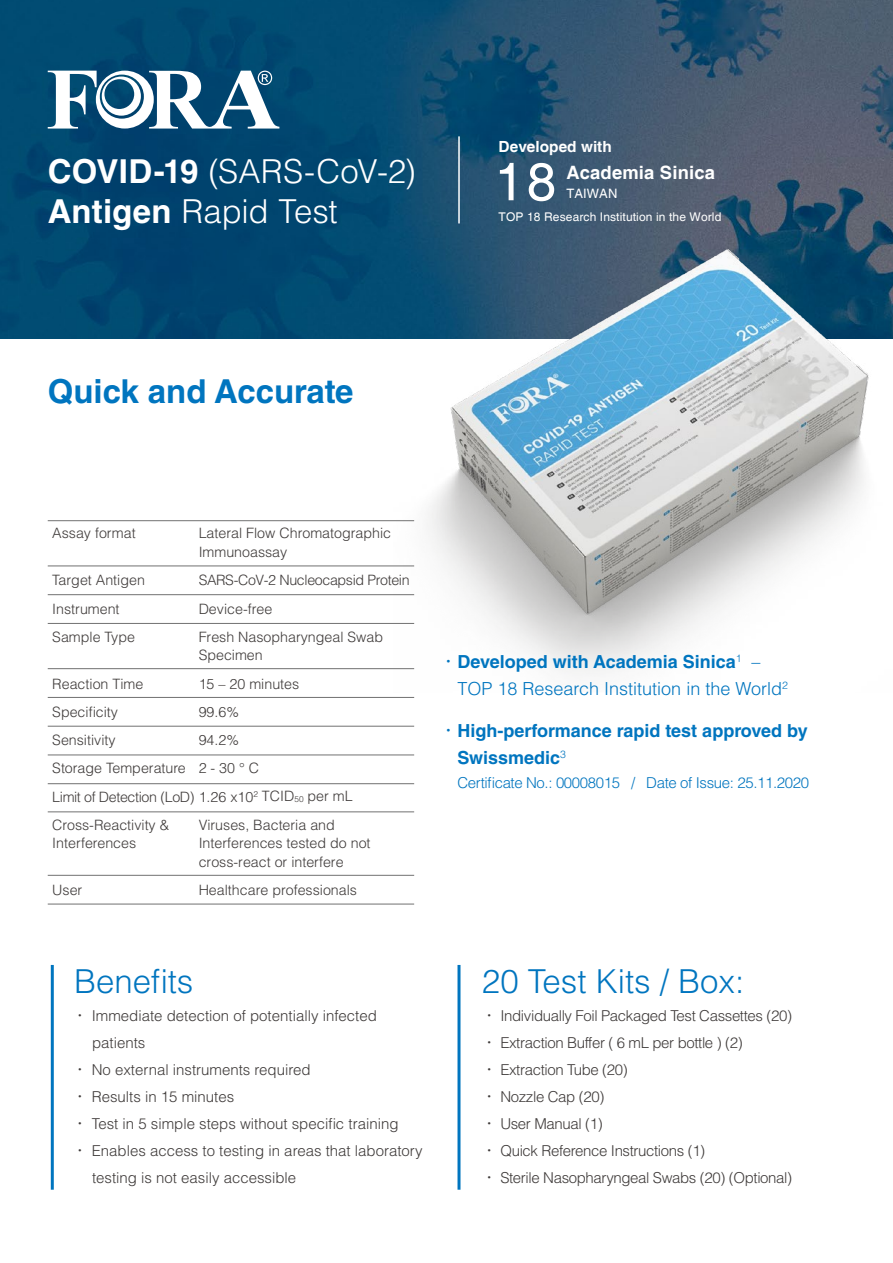
<style>
.page{position:relative;width:893px;height:1263px;background:#fff}
.page>*{position:absolute;margin:0;border:0;box-sizing:border-box;transform-origin:0 0}
.t1{font:53.1px "Helvetica";color:#fff}
.t2{font:300 33px/39.6px "Helvetica LT Std";letter-spacing:-.005em;color:#fff}
.t3{font:300 33px "Helvetica LT Std";color:#0075bf}
.t4{font:700 33px "Helvetica LT Std";color:#0075bf}
.t5{font:700 18.45px "Helvetica";letter-spacing:.01em;color:#fff}
.t6{font:300 18px/27px "Helvetica LT Std";color:#0075bf}
.t7{font:700 18px/27px "Helvetica LT Std";color:#0075bf}
.t8{font:700 15.3px "Helvetica";letter-spacing:.005em;color:#fff}
.t9{font:300 15px "Helvetica LT Std";color:#3e3a39}
.t10{font:300 15px/27px "Helvetica LT Std";letter-spacing:-.025em;color:#3e3a39}
.t11{font:300 15px "Helvetica LT Std";letter-spacing:-.025em;color:#0075bf}
.t12{font:300 14.25px/28.2px "Helvetica LT Std";color:#3e3a39}
.t13{font:13.05px "Helvetica";letter-spacing:.01em;color:#fff}
.t14{font:12px "Helvetica";letter-spacing:.01em;color:#fff}
.s1{font-weight:700}
.s2{font-size:8.25px}
.s3{font-family:"Adobe Ming Std"}
.s4{font-family:"Adobe Ming Std";font-weight:300}
</style>
<div class="page">
<img style="left:0;top:0;width:893px;height:339px">
<svg style="left:48px;top:71px;width:231px;height:58px"></svg>
<hr style="left:458px;top:136px;width:2px;height:87px;background:#fff">
<img style="left:393px;top:230px;width:500px;height:444px">
<hr style="left:48px;top:520px;width:366px;height:1px;background:#717171">
<hr style="left:48px;top:566px;width:366px;height:1px;background:#717171">
<hr style="left:48px;top:623px;width:366px;height:1px;background:#717171">
<hr style="left:48px;top:668px;width:366px;height:1px;background:#717171">
<hr style="left:48px;top:594px;width:366px;height:1px;background:#717171">
<hr style="left:48px;top:697px;width:366px;height:1px;background:#717171">
<hr style="left:48px;top:726px;width:366px;height:1px;background:#717171">
<hr style="left:48px;top:755px;width:366px;height:1px;background:#717171">
<hr style="left:48px;top:783px;width:366px;height:1px;background:#717171">
<hr style="left:48px;top:812px;width:366px;height:1px;background:#717171">
<hr style="left:48px;top:875px;width:366px;height:1px;background:#717171">
<hr style="left:48px;top:904px;width:366px;height:1px;background:#717171">
<hr style="left:457px;top:965px;width:3px;height:225px;background:#0075bf">
<hr style="left:51px;top:965px;width:3px;height:225px;background:#0075bf">
<h2 class="t2" style="left:48px;top:151px;width:370px"><span class="s1">COVID-19</span> (SARS-CoV-2)<br><span class="s1">Antigen</span> Rapid Test</h2>
<p class="t8" style="left:499px;top:137px;width:115px">Developed with</p>
<h1 class="t1" style="left:494px;top:151px;width:63px">18</h1>
<p class="t5" style="left:566px;top:161px;width:150px">Academia Sinica</p>
<p class="t13" style="left:566px;top:186px;width:53px">TAIWAN</p>
<p class="t14" style="left:499px;top:210px;width:224px">TOP 18 Research Institution in the World</p>
<h2 class="t4" style="left:48px;top:371px;width:307px">Quick and Accurate</h2>
<p class="t12" style="left:199px;top:524px;width:194px;line-height:18.8px">Lateral Flow Chromatographic<br>Immunoassay</p>
<p class="t12" style="left:199px;top:566px;width:213px">SARS-CoV-2 Nucleocapsid Protein<br>Device-free<br>Fresh Nasopharyngeal Swab</p>
<p class="t12" style="left:199px;top:641px;width:102px">Specimen<br>15 – 20 minutes<br>99.6%<br>94.2%<br>2 - 30 ° C</p>
<p class="t12" style="left:52px;top:519px;width:85px">Assay format</p>
<p class="t12" style="left:52px;top:566px;width:94px">Target Antigen<br>Instrument<br>Sample Type</p>
<p class="t12" style="left:52px;top:669px;width:302px">Reaction Time<br>Specificity<br>Sensitivity<br>Storage Temperature<br>Limit of Detection (LoD) 1.26 x10<sup>2</sup> TCID<span class="s2">50</span> per mL<br>Cross-Reactivity &amp;</p>
<p class="t12" style="left:52px;top:829px;width:85px">Interferences</p>
<p class="t12" style="left:52px;top:876px;width:32px">User</p>
<p class="t12" style="left:199px;top:815px;width:173px;line-height:18.8px">Viruses, Bacteria and<br>Interferences tested do not cross-react or interfere</p>
<p class="t12" style="left:199px;top:876px;width:160px">Healthcare professionals</p>
<p class="t6" style="left:457px;top:648px;width:332px;text-indent:-18px"><span class="s3">‧</span><span class="s1">Developed with Academia Sinica</span><sup>1</sup> –<br>TOP 18 Research Institution in the World<sup>2</sup></p>
<p class="t7" style="left:457px;top:717px;width:352px;text-indent:-18px"><span class="s4">‧</span>High-performance rapid test approved by<br>Swissmedic<sup>3</sup></p>
<p class="t11" style="left:457px;top:773px;width:353px">Certificate No.: 00008015 / Date of Issue: 25.11.2020</p>
<h2 class="t3" style="left:74px;top:960px;width:121px">Benefits</h2>
<p class="t9" style="left:73px;top:1007px;width:306px"><span class="s3">‧</span> Immediate detection of potentially infected</p>
<p class="t9" style="left:92px;top:1034px;width:55px">patients</p>
<p class="t9" style="left:73px;top:1061px;width:240px"><span class="s3">‧</span> No external instruments required</p>
<p class="t9" style="left:73px;top:1088px;width:163px"><span class="s3">‧</span> Results in 15 minutes</p>
<p class="t9" style="left:73px;top:1115px;width:327px"><span class="s3">‧</span> Test in 5 simple steps without specific training</p>
<p class="t9" style="left:73px;top:1142px;width:352px"><span class="s3">‧</span> Enables access to testing in areas that laboratory</p>
<p class="t9" style="left:92px;top:1169px;width:206px">testing is not easily accessible</p>
<h2 class="t3" style="left:482px;top:960px;width:264px">20 Test Kits / Box:</h2>
<p class="t10" style="left:482px;top:1002px;width:312px"><span class="s3">‧</span> Individually Foil Packaged Test Cassettes (20) <span class="s3">‧</span> Extraction Buffer ( 6 mL per bottle ) (2)<br><span class="s3">‧</span> Extraction Tube (20)<br><span class="s3">‧</span> Nozzle Cap (20)<br><span class="s3">‧</span> User Manual (1)<br><span class="s3">‧</span> Quick Reference Instructions (1)<br><span class="s3">‧</span> Sterile Nasopharyngeal Swabs (20) (Optional)</p>
</div>
